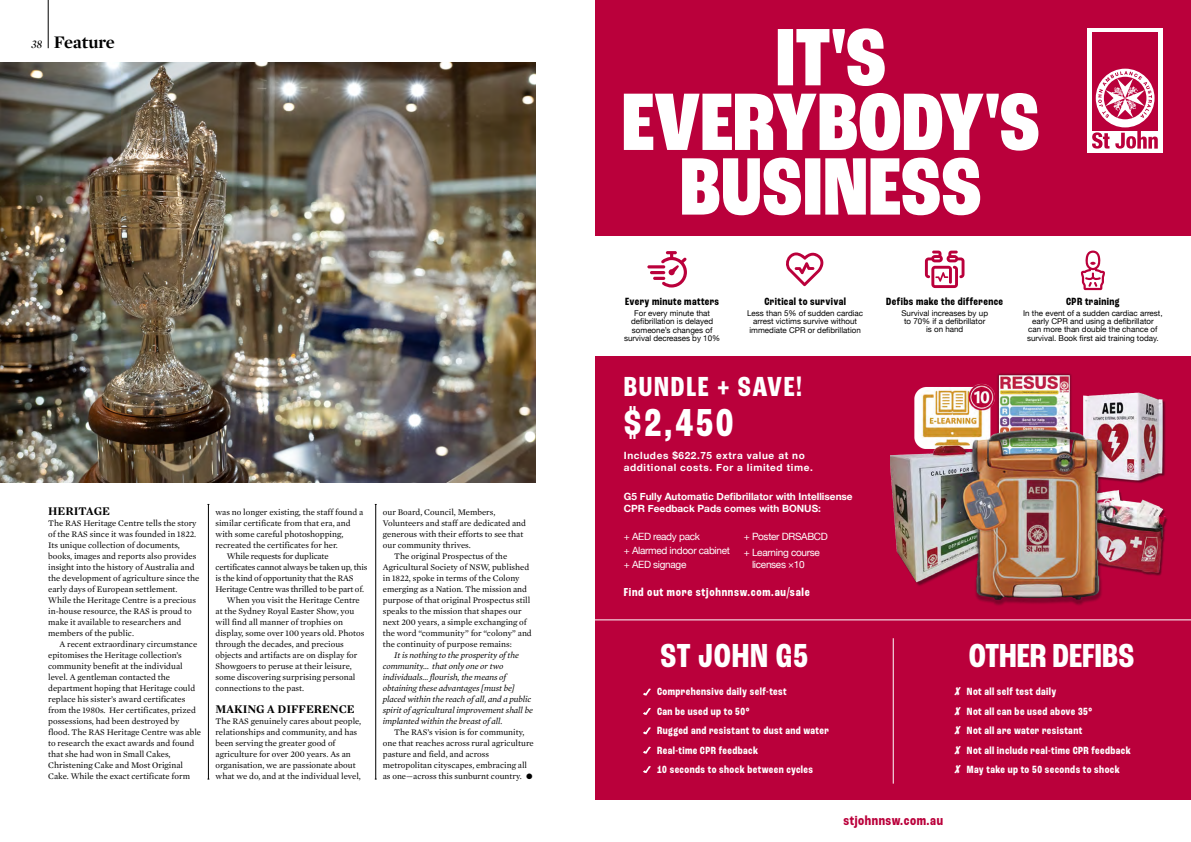
<style>
.page{position:relative;width:1191px;height:842px;background:#fff}
.page>*{position:absolute;margin:0;border:0;box-sizing:border-box;transform-origin:0 0}
.t1{font:700 condensed 41px "Roc Grotesk";color:#fff}
.t2{font:700 condensed 35px "Roc Grotesk";color:#fff}
.t3{font:700 condensed 29px "Roc Grotesk";letter-spacing:.06em;color:#fff}
.t4{font:700 18px "Mercury Display";color:#000}
.t5{font:700 condensed 14px "Roc Grotesk";letter-spacing:.04em;color:#ba003b}
.t6{font:700 condensed 12.2px "Roc Grotesk";letter-spacing:.06em;color:#fff}
.t7{font:700 12px "Mercury Display";color:#000}
.t8{font:700 condensed 11px/19.4px "Roc Grotesk";letter-spacing:.04em;color:#fff}
.t9{font:700 condensed 11px "Roc Grotesk";letter-spacing:.04em;color:#000}
.t10{font:10px/14.1px "Helvetica Neue";letter-spacing:-.03em;color:#fff}
.t11{font:700 10px/12px "Helvetica Neue";color:#fff}
.t12{font:700 10px/12px "Helvetica Neue";letter-spacing:.06em;color:#fff}
.t13{font:8.8px/11px "Mercury Text G1";color:#000}
.t14{font:italic 8.8px/11px "Mercury Text G1";letter-spacing:-.01em;color:#000}
.t15{font:8.8px "Mercury Text G1";letter-spacing:-.02em;color:#000}
.t16{font:8px/8.2px "Helvetica Neue";color:#000;text-align:center}
.s1{font-weight:400;font-style:italic;font-size:12px}
.s2{font-family:"Bada Boom BB";font-weight:400;font-stretch:normal}
</style>
<div class="page">
<hr style="left:208px;top:504px;width:1px;height:275px;background:#000">
<hr style="left:48px;top:0;width:1px;height:48px;background:#000">
<img style="left:0;top:62px;width:536px;height:420px">
<hr style="left:375px;top:504px;width:1px;height:275px;background:#000">
<div style="left:595px;top:0;width:596px;height:842px;background:#ba003b"></div>
<div style="left:595px;top:800px;width:596px;height:42px;background:#fff"></div>
<div style="left:1087px;top:28px;width:75px;height:125px;background:#fff"></div>
<div style="left:1092px;top:32px;width:65px;height:99px;background:#ba003b"></div>
<div style="left:1095px;top:69px;width:59px;height:58px;background:#fff;border-radius:50%"></div>
<svg style="left:1098px;top:71px;width:54px;height:47px"></svg>
<svg style="left:1092px;top:132px;width:17px;height:17px"></svg>
<svg style="left:1115px;top:131px;width:42px;height:18px"></svg>
<div style="left:595px;top:237px;width:596px;height:119px;background:#fff"></div>
<svg style="left:682px;top:158px;width:298px;height:57px"></svg>
<svg style="left:624px;top:93px;width:414px;height:58px"></svg>
<svg style="left:778px;top:28px;width:106px;height:58px"></svg>
<img style="left:890px;top:373px;width:278px;height:233px">
<hr style="left:647px;top:265px;width:18px;height:3px;background:#ba003b;border-radius:2px">
<hr style="left:650px;top:271px;width:15px;height:3px;background:#ba003b;border-radius:2px">
<svg style="left:653px;top:251px;width:34px;height:37px"></svg>
<svg style="left:643px;top:688px;width:8px;height:7px"></svg>
<svg style="left:643px;top:708px;width:8px;height:7px"></svg>
<svg style="left:643px;top:727px;width:8px;height:7px"></svg>
<svg style="left:643px;top:747px;width:8px;height:7px"></svg>
<svg style="left:643px;top:766px;width:8px;height:7px"></svg>
<svg style="left:786px;top:252px;width:38px;height:34px"></svg>
<svg style="left:925px;top:251px;width:39px;height:37px"></svg>
<svg style="left:1080px;top:251px;width:25px;height:39px"></svg>
<hr style="left:892px;top:638px;width:1px;height:146px;background:#fff">
<hr style="left:595px;top:619px;width:596px;height:1px;background:#fff">
<h3 class="t4" style="left:31px;top:29px;width:85px"><span class="s1">38</span> Feature</h3>
<h3 class="t7" style="left:48px;top:502px;width:63px">HERITAGE</h3>
<p class="t13" style="left:48px;top:517px;width:153px">The RAS Heritage Centre tells the story of the RAS since it was founded in 1822.<br>Its unique collection of documents, books, images and reports also provides insight into the history of Australia and the development of agriculture since the early days of European settlement.<br>While the Heritage Centre is a precious in-house resource, the RAS is proud to make it available to researchers and members of the public.</p>
<p class="t13" style="left:48px;top:638px;width:154px;text-indent:11px">A recent extraordinary circumstance epitomises the Heritage collection’s community benefit at the individual level. A gentleman contacted the department hoping that Heritage could replace his sister’s award certificates from the 1980s. Her certificates, prized possessions, had been destroyed by flood. The RAS Heritage Centre was able to research the exact awards and found that she had won in Small Cakes, Christening Cake and Most Original Cake. While the exact certificate form</p>
<p class="t13" style="left:215px;top:506px;width:149px">was no longer existing, the staff found a</p>
<p class="t13" style="left:215px;top:517px;width:136px">similar certificate from that era, and</p>
<p class="t13" style="left:215px;top:528px;width:129px">with some careful photoshopping,</p>
<p class="t13" style="left:215px;top:539px;width:124px">recreated the certificates for her.</p>
<p class="t15" style="left:227px;top:550px;width:103px">While requests for duplicate</p>
<p class="t15" style="left:215px;top:561px;width:153px">certificates cannot always be taken up, this</p>
<p class="t15" style="left:215px;top:572px;width:139px">is the kind of opportunity that the RAS</p>
<p class="t15" style="left:215px;top:583px;width:150px">Heritage Centre was thrilled to be part of.</p>
<p class="t13" style="left:227px;top:594px;width:134px">When you visit the Heritage Centre</p>
<p class="t13" style="left:215px;top:605px;width:140px">at the Sydney Royal Easter Show, you</p>
<p class="t13" style="left:215px;top:616px;width:129px">will find all manner of trophies on</p>
<p class="t13" style="left:215px;top:627px;width:150px">display, some over 100 years old. Photos</p>
<p class="t13" style="left:215px;top:638px;width:130px">through the decades, and precious</p>
<p class="t13" style="left:215px;top:649px;width:143px">objects and artifacts are on display for</p>
<p class="t13" style="left:215px;top:660px;width:138px">Showgoers to peruse at their leisure,</p>
<p class="t13" style="left:215px;top:671px;width:141px">some discovering surprising personal</p>
<p class="t13" style="left:215px;top:682px;width:90px">connections to the past.</p>
<h3 class="t7" style="left:215px;top:700px;width:140px">MAKING A DIFFERENCE</h3>
<p class="t13" style="left:215px;top:715px;width:147px">The RAS genuinely cares about people, relationships and community, and has been serving the greater good of agriculture for over 200 years. As an organisation, we are passionate about what we do, and at the individual level,</p>
<p class="t13" style="left:383px;top:506px;width:114px">our Board, Council, Members,</p>
<p class="t13" style="left:383px;top:517px;width:145px">Volunteers and staff are dedicated and</p>
<p class="t13" style="left:383px;top:528px;width:142px">generous with their efforts to see that</p>
<p class="t13" style="left:383px;top:539px;width:89px">our community thrives.</p>
<p class="t13" style="left:394px;top:550px;width:115px">The original Prospectus of the</p>
<p class="t13" style="left:383px;top:561px;width:148px">Agricultural Society of NSW, published</p>
<p class="t13" style="left:383px;top:572px;width:138px">in 1822, spoke in terms of the Colony</p>
<p class="t13" style="left:383px;top:583px;width:146px">emerging as a Nation. The mission and</p>
<p class="t13" style="left:383px;top:594px;width:149px">purpose of that original Prospectus still</p>
<p class="t13" style="left:383px;top:605px;width:140px">speaks to the mission that shapes our</p>
<p class="t13" style="left:383px;top:616px;width:145px">next 200 years, a simple exchanging of</p>
<p class="t13" style="left:383px;top:627px;width:151px">the word “community” for “colony” and</p>
<p class="t13" style="left:383px;top:638px;width:130px">the continuity of purpose remains:</p>
<p class="t14" style="left:383px;top:649px;width:151px;text-indent:11px">It is nothing to the prosperity of the community… that only one or two individuals… flourish, the means of obtaining these advantages [must be] placed within the reach of all, and a public spirit of agricultural improvement shall be implanted within the breast of all.</p>
<p class="t13" style="left:383px;top:726px;width:152px;text-indent:11px">The RAS’s vision is for community, one that reaches across rural agriculture pasture and field, and across metropolitan cityscapes, embracing all as one—across this sunburnt country. •</p>
<p class="t9" style="left:625px;top:295px;width:95px">Every minute matters</p>
<p class="t16" style="left:624px;top:310px;width:98px">For every minute that defibrillation is delayed someone’s changes of survival decreases by 10%</p>
<p class="t9" style="left:764px;top:295px;width:83px">Critical to survival</p>
<p class="t16" style="left:747px;top:310px;width:117px">Less than 5% of sudden cardiac arrest victims survive without immediate CPR or defibrillation</p>
<h3 class="t3" style="left:624px;top:369px;width:180px">BUNDLE + SAVE!</h3>
<h1 class="t1" style="left:624px;top:398px;width:111px">$2,450</h1>
<p class="t12" style="left:624px;top:450px;width:190px">Includes $622.75 extra value at no additional costs. For a limited time.</p>
<p class="t11" style="left:624px;top:490px;width:230px">G5 Fully Automatic Defibrillator with Intellisense<br>CPR Feedback Pads comes with BONUS:</p>
<p class="t10" style="left:624px;top:530px;width:108px">+ AED ready pack<br>+ Alarmed indoor cabinet + AED signage</p>
<p class="t10" style="left:744px;top:529px;width:86px;line-height:15.5px">+ Poster DRSABCD + Learning course</p>
<p class="t10" style="left:752px;top:558px;width:54px">licenses ×10</p>
<h3 class="t6" style="left:624px;top:585px;width:187px">Find out more stjohnnsw.com.au/sale</h3>
<p class="t9" style="left:886px;top:295px;width:118px">Defibs make the difference</p>
<p class="t16" style="left:901px;top:310px;width:88px">Survival increases by up to 70% if a defibrillator is on hand</p>
<p class="t9" style="left:1066px;top:295px;width:55px">CPR training</p>
<p class="t16" style="left:1023px;top:309px;width:141px">In the event of a sudden cardiac arrest, early CPR and using a defibrillator<br>can more than double the chance of survival. Book first aid training today.</p>
<h2 class="t2" style="left:660px;top:635px;width:149px">ST JOHN G5</h2>
<h2 class="t2" style="left:969px;top:635px;width:167px">OTHER DEFIBS</h2>
<p class="t8" style="left:657px;top:682px;width:173px">Comprehensive daily self-test<br>Can be used up to 50°<br>Rugged and resistant to dust and water<br>Real-time CPR feedback<br>10 seconds to shock between cycles</p>
<p class="t8" style="left:955px;top:682px;width:177px"><span class="s2">X</span> Not all self test daily<br><span class="s2">X</span> Not all can be used above 35°<br><span class="s2">X</span> Not all are water resistant<br><span class="s2">X</span> Not all include real-time CPR feedback<br><span class="s2">X</span> May take up to 50 seconds to shock</p>
<h3 class="t5" style="left:843px;top:812px;width:101px">stjohnnsw.com.au</h3>
</div>
